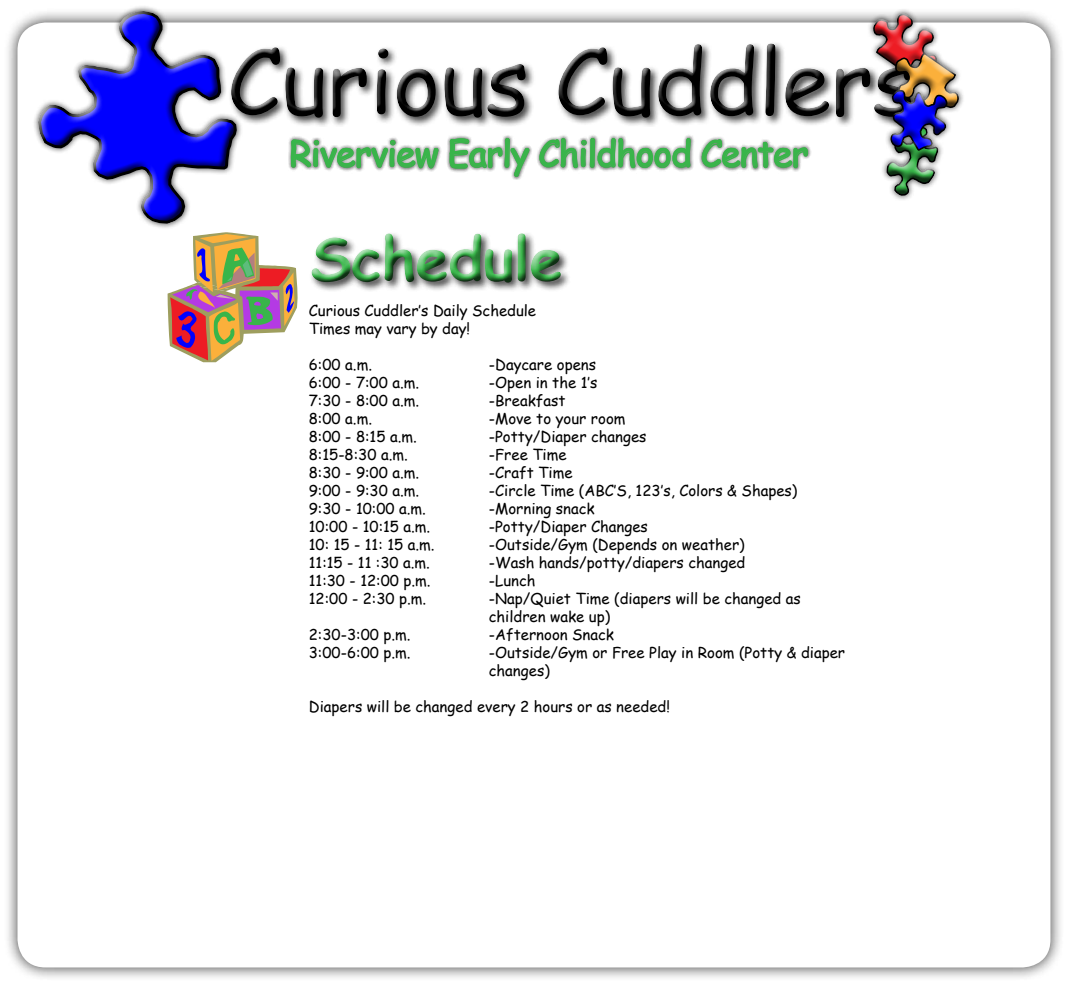
<style>
.page{position:relative;width:1068px;height:990px;background:#fff}
.page>*{position:absolute;margin:0;border:0;box-sizing:border-box;transform-origin:0 0}
.t1{font:700 60px "Comic Sans MS";letter-spacing:-.01em;color:#39b54a}
.t2{font:35px "Comic Sans MS";letter-spacing:-.02em;color:#39b54a}
.t3{font:15px/18px "Comic Sans MS";color:#000}
</style>
<div class="page">
<div style="left:3px;top:8px;width:1060px;height:973px;background:#000;opacity:.75"></div>
<div style="left:18px;top:22px;width:1032px;height:946px;background:#fff;border-radius:28px"></div>
<div style="left:305px;top:229px;width:265px;height:62px;background:#000;opacity:.75"></div>
<div style="left:227px;top:39px;width:694px;height:88px;background:#000;opacity:.75"></div>
<svg style="left:11px;top:6px;width:255px;height:250px"></svg>
<svg style="left:168px;top:232px;width:129px;height:130px"></svg>
<svg style="left:290px;top:139px;width:149px;height:30px"></svg>
<svg style="left:449px;top:138px;width:81px;height:40px"></svg>
<svg style="left:539px;top:138px;width:152px;height:33px"></svg>
<svg style="left:701px;top:8px;width:301px;height:192px"></svg>
<h2 class="t2" style="left:289px;top:128px;width:520px">Riverview Early Childhood Center</h2>
<h1 class="t1" style="left:310px;top:214px;width:254px">Schedule</h1>
<p class="t3" style="left:309px;top:301px;width:229px">Curious Cuddler’s Daily Schedule<br>Times may vary by day!</p>
<p class="t3" style="left:309px;top:355px;width:65px">6:00 a.m.</p>
<p class="t3" style="left:489px;top:355px;width:109px">-Daycare opens</p>
<p class="t3" style="left:309px;top:373px;width:112px">6:00 - 7:00 a.m.</p>
<p class="t3" style="left:489px;top:373px;width:110px">-Open in the 1’s</p>
<p class="t3" style="left:309px;top:391px;width:112px">7:30 - 8:00 a.m.</p>
<p class="t3" style="left:489px;top:391px;width:78px">-Breakfast</p>
<p class="t3" style="left:309px;top:409px;width:65px">8:00 a.m.</p>
<p class="t3" style="left:489px;top:409px;width:138px">-Move to your room</p>
<p class="t3" style="left:309px;top:427px;width:109px">8:00 - 8:15 a.m.</p>
<p class="t3" style="left:489px;top:427px;width:159px">-Potty/Diaper changes</p>
<p class="t3" style="left:309px;top:445px;width:101px">8:15-8:30 a.m.</p>
<p class="t3" style="left:489px;top:445px;width:79px">-Free Time</p>
<p class="t3" style="left:309px;top:463px;width:112px">8:30 - 9:00 a.m.</p>
<p class="t3" style="left:489px;top:463px;width:85px">-Craft Time</p>
<p class="t3" style="left:309px;top:481px;width:112px">9:00 - 9:30 a.m.</p>
<p class="t3" style="left:489px;top:481px;width:310px">-Circle Time (ABC’S, 123’s, Colors &amp; Shapes)</p>
<p class="t3" style="left:309px;top:499px;width:119px">9:30 - 10:00 a.m.</p>
<p class="t3" style="left:489px;top:499px;width:107px">-Morning snack</p>
<p class="t3" style="left:309px;top:517px;width:123px">10:00 - 10:15 a.m.</p>
<p class="t3" style="left:489px;top:517px;width:160px">-Potty/Diaper Changes</p>
<p class="t3" style="left:309px;top:535px;width:127px">10: 15 - 11: 15 a.m.</p>
<p class="t3" style="left:489px;top:535px;width:257px">-Outside/Gym (Depends on weather)</p>
<p class="t3" style="left:309px;top:553px;width:123px">11:15 - 11 :30 a.m.</p>
<p class="t3" style="left:489px;top:553px;width:258px">-Wash hands/potty/diapers changed</p>
<p class="t3" style="left:309px;top:571px;width:123px">11:30 - 12:00 p.m.</p>
<p class="t3" style="left:489px;top:571px;width:48px">-Lunch</p>
<p class="t3" style="left:309px;top:589px;width:119px">12:00 - 2:30 p.m.</p>
<p class="t3" style="left:489px;top:589px;width:313px">-Nap/Quiet Time (diapers will be changed as children wake up)</p>
<p class="t3" style="left:309px;top:625px;width:103px">2:30-3:00 p.m.</p>
<p class="t3" style="left:489px;top:625px;width:127px">-Afternoon Snack</p>
<p class="t3" style="left:309px;top:643px;width:103px">3:00-6:00 p.m.</p>
<p class="t3" style="left:489px;top:643px;width:358px">-Outside/Gym or Free Play in Room (Potty &amp; diaper changes)</p>
<p class="t3" style="left:309px;top:697px;width:363px">Diapers will be changed every 2 hours or as needed!</p>
</div>
